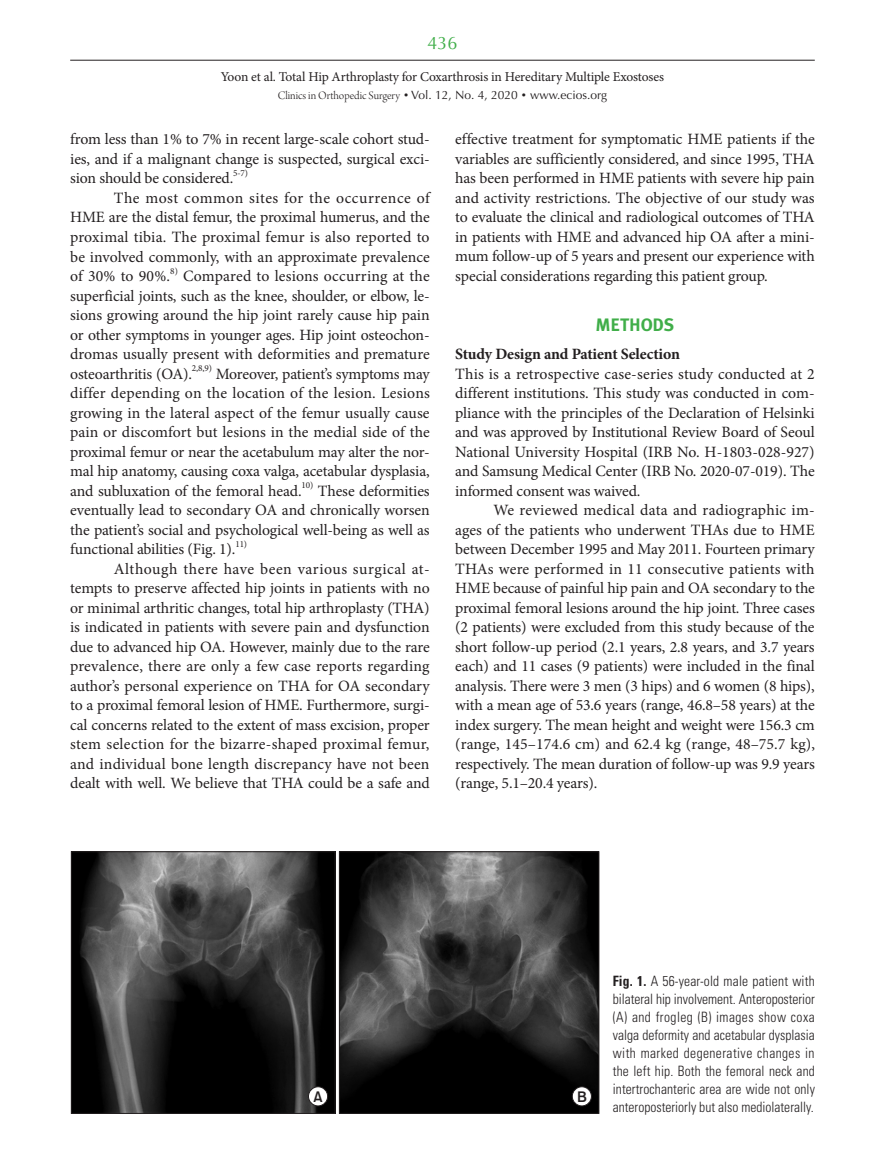
<style>
.page{position:relative;width:885px;height:1170px;background:#fff}
.page>*{position:absolute;margin:0;border:0;box-sizing:border-box;transform-origin:0 0}
.t1{font:700 18px "Meta Plus";letter-spacing:-.01em;color:#40ae49}
.t2{font:18px "Optima LT Std";color:#40ae49}
.t3{font:15.75px/19.5px "Minion Pro";letter-spacing:-.01em;color:#231f20;text-align:justify}
.t4{font:700 15.75px "Minion Pro";letter-spacing:-.01em;color:#231f20}
.t5{font:15px "Gothic 725 BT Bold A";color:#231f20}
.t6{font:300 condensed 14.25px/18px "Univers LT Std";color:#231f20;text-align:justify;scale:.95 1}
.t7{font:13.5px "Minion Pro";letter-spacing:-.01em;color:#231f20}
.t8{font:12px "Optima LT Std";color:#231f20}
.t9{font:9.15px "Minion Pro";color:#231f20}
.s1{font-family:"Arno Pro Light Display"}
.s2{font-size:9px}
.s3{font-weight:700}
</style>
<div class="page">
<hr style="left:70px;top:60px;width:744px;height:1px;background:#231f20">
<svg style="left:71px;top:851px;width:528px;height:262px;background:#333"></svg>
<p class="t2" style="left:427px;top:32px;width:32px">436</p>
<p class="t7" style="left:221px;top:68px;width:445px">Yoon et al. Total Hip Arthroplasty for Coxarthrosis in Hereditary Multiple Exostoses</p>
<p class="t8" style="left:278px;top:88px;width:331px"><span class="s1">Clinics in Orthopedic Surgery</span> <span class="s2">•</span> Vol. 12, No. 4, 2020 <span class="s2">•</span> www.ecios.org</p>
<p class="t3" style="left:70px;top:130px;width:361px">from less than 1% to 7% in recent large-scale cohort stud&shy;ies, and if a malignant change is suspected, surgical exci&shy;sion should be considered.</p>
<p class="t3" style="left:455px;top:130px;width:361px">effective treatment for symptomatic HME patients if the variables are sufficiently considered, and since 1995, THA has been performed in HME patients with severe hip pain and activity restrictions. The objective of our study was to evaluate the clinical and radiological outcomes of THA in patients with HME and advanced hip OA after a mini&shy;mum follow-up of 5 years and present our experience with special considerations regarding this patient group.</p>
<p class="t1" style="left:595px;top:314px;width:80px">METHODS</p>
<p class="t4" style="left:455px;top:343px;width:226px">Study Design and Patient Selection</p>
<p class="t3" style="left:455px;top:364px;width:361px">This is a retrospective case-series study conducted at 2 different institutions. This study was conducted in com&shy;pliance with the principles of the Declaration of Helsinki and was approved by Institutional Review Board of Seoul National University Hospital (IRB No. H-1803-028-927) and Samsung Medical Center (IRB No. 2020-07-019). The informed consent was waived.</p>
<p class="t3" style="left:455px;top:500px;width:361px;text-indent:38px">We reviewed medical data and radiographic im&shy;ages of the patients who underwent THAs due to HME between December 1995 and May 2011. Fourteen primary THAs were performed in 11 consecutive patients with HME because of painful hip pain and OA secondary to the proximal femoral lesions around the hip joint. Three cases (2 patients) were excluded from this study because of the short follow-up period (2.1 years, 2.8 years, and 3.7 years each) and 11 cases (9 patients) were included in the final analysis. There were 3 men (3 hips) and 6 women (8 hips), with a mean age of 53.6 years (range, 46.8–58 years) at the index surgery. The mean height and weight were 156.3 cm (range, 145–174.6 cm) and 62.4 kg (range, 48–75.7 kg), respectively. The mean duration of follow-up was 9.9 years (range, 5.1–20.4 years).</p>
<p class="t9" style="left:233px;top:167px;width:16px">5-7)</p>
<p class="t3" style="left:70px;top:188px;width:361px;text-indent:44px">The most common sites for the occurrence of HME are the distal femur, the proximal humerus, and the proximal tibia. The proximal femur is also reported to be involved commonly, with an approximate prevalence of 30% to 90%.</p>
<p class="t9" style="left:170px;top:264px;width:9px">8)</p>
<p class="t3" style="left:70px;top:266px;width:361px;text-indent:113px">Compared to lesions occurring at the superficial joints, such as the knee, shoulder, or elbow, le&shy;sions growing around the hip joint rarely cause hip pain or other symptoms in younger ages. Hip joint osteochon&shy;dromas usually present with deformities and premature osteoarthritis (OA).</p>
<p class="t9" style="left:192px;top:362px;width:22px">2,8,9)</p>
<p class="t3" style="left:70px;top:364px;width:361px;text-indent:145px">Moreover, patient’s symptoms may differ depending on the location of the lesion. Lesions growing in the lateral aspect of the femur usually cause pain or discomfort but lesions in the medial side of the proximal femur or near the acetabulum may alter the nor&shy;mal hip anatomy, causing coxa valga, acetabular dysplasia, and subluxation of the femoral head.</p>
<p class="t9" style="left:301px;top:479px;width:13px">10)</p>
<p class="t3" style="left:70px;top:481px;width:361px;text-indent:248px">These deformities eventually lead to secondary OA and chronically worsen the patient’s social and psychological well-being as well as functional abilities (Fig. 1).</p>
<p class="t9" style="left:235px;top:537px;width:13px">11)</p>
<p class="t3" style="left:70px;top:559px;width:361px;text-indent:44px">Although there have been various surgical at&shy;tempts to preserve affected hip joints in patients with no or minimal arthritic changes, total hip arthroplasty (THA) is indicated in patients with severe pain and dysfunction due to advanced hip OA. However, mainly due to the rare prevalence, there are only a few case reports regarding author’s personal experience on THA for OA secondary to a proximal femoral lesion of HME. Furthermore, surgi&shy;cal concerns related to the extent of mass excision, proper stem selection for the bizarre-shaped proximal femur, and individual bone length discrepancy have not been dealt with well. We believe that THA could be a safe and</p>
<p class="t5" style="left:313px;top:1087px;width:11px">A</p>
<p class="t5" style="left:577px;top:1087px;width:11px">B</p>
<p class="t6" style="left:612px;top:971px;width:214px"><span class="s3">Fig. 1.</span> A 56-year-old male patient with bilateral hip involvement. Anteroposterior (A) and frogleg (B) images show coxa valga deformity and acetabular dysplasia with marked degenerative changes in the left hip. Both the femoral neck and intertrochanteric area are wide not only anteroposteriorly but also mediolaterally.</p>
</div>
